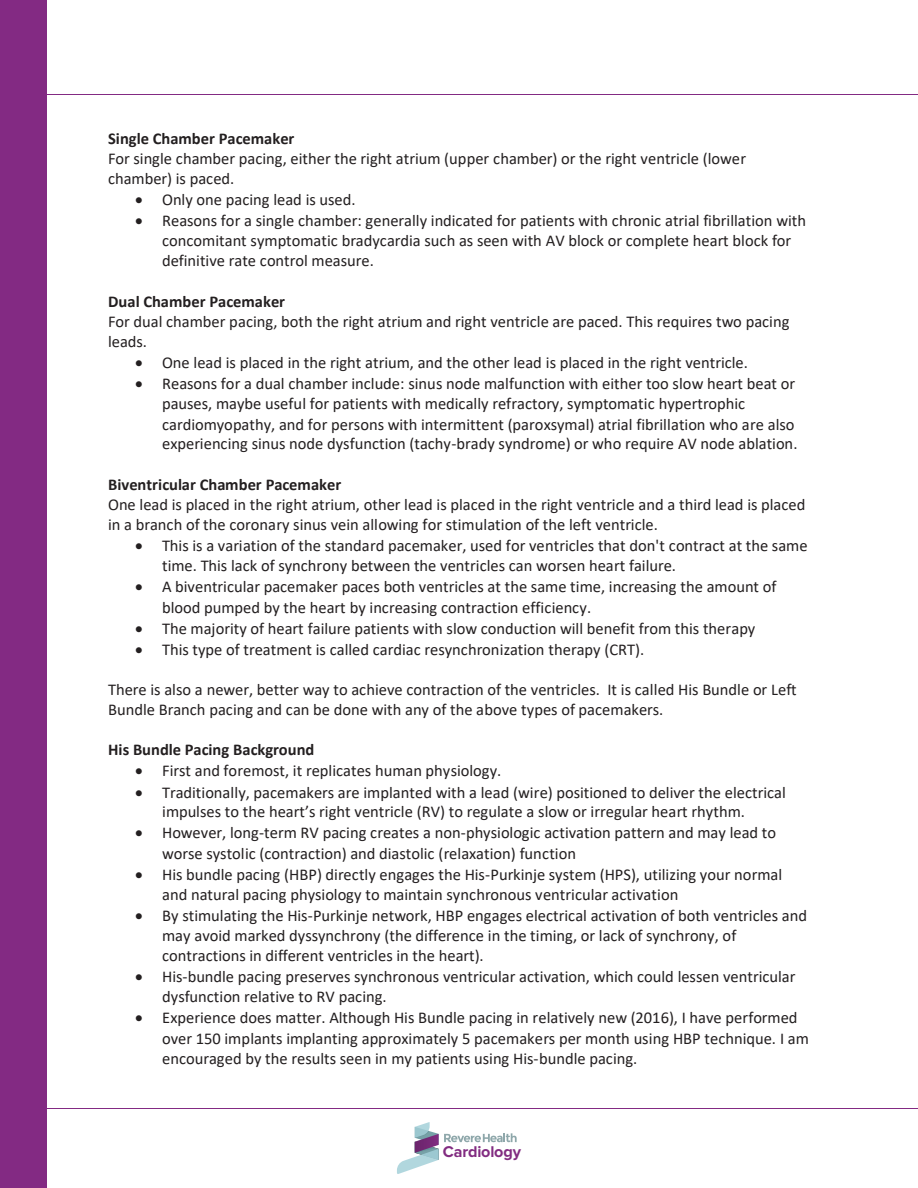
<style>
.page{position:relative;width:918px;height:1188px;background:#fff}
.page>*{position:absolute;margin:0;border:0;box-sizing:border-box;transform-origin:0 0}
.t1{font:16.5px/20.2px "Calibri";color:#231f20}
.t2{font:700 16.5px "Calibri";letter-spacing:.005em;color:#231f20}
.t3{font:700 16.2px "Proxima Nova";letter-spacing:-.01em;color:#822c81}
</style>
<div class="page">
<div style="left:0;top:0;width:46px;height:1188px;background:#832a83"></div>
<hr style="left:21px;top:94px;width:897px;height:1px;background:#832a83">
<hr style="left:21px;top:1108px;width:897px;height:1px;background:#832a83">
<svg style="left:397px;top:1122px;width:120px;height:52px"></svg>
<p class="t2" style="left:108px;top:127px;width:188px">Single Chamber Pacemaker</p>
<p class="t1" style="left:108px;top:148px;width:640px">For single chamber pacing, either the right atrium (upper chamber) or the right ventricle (lower chamber) is paced.</p>
<p class="t1" style="left:135px;top:189px;width:222px">• Only one pacing lead is used.</p>
<p class="t1" style="left:162px;top:210px;width:646px;text-indent:-27px">• Reasons for a single chamber: generally indicated for patients with chronic atrial fibrillation with concomitant symptomatic bradycardia such as seen with AV block or complete heart block for definitive rate control measure.</p>
<p class="t2" style="left:108px;top:290px;width:179px">Dual Chamber Pacemaker</p>
<p class="t1" style="left:108px;top:311px;width:683px">For dual chamber pacing, both the right atrium and right ventricle are paced. This requires two pacing leads.</p>
<p class="t1" style="left:135px;top:352px;width:614px">• One lead is placed in the right atrium, and the other lead is placed in the right ventricle.</p>
<p class="t1" style="left:162px;top:373px;width:637px;text-indent:-27px">• Reasons for a dual chamber include: sinus node malfunction with either too slow heart beat or pauses, maybe useful for patients with medically refractory, symptomatic hypertrophic cardiomyopathy, and for persons with intermittent (paroxsymal) atrial fibrillation who are also experiencing sinus node dysfunction (tachy-brady syndrome) or who require AV node ablation.</p>
<p class="t2" style="left:108px;top:473px;width:235px">Biventricular Chamber Pacemaker</p>
<p class="t1" style="left:108px;top:494px;width:699px">One lead is placed in the right atrium, other lead is placed in the right ventricle and a third lead is placed in a branch of the coronary sinus vein allowing for stimulation of the left ventricle.</p>
<p class="t1" style="left:162px;top:535px;width:647px;text-indent:-27px">• This is a variation of the standard pacemaker, used for ventricles that don't contract at the same time. This lack of synchrony between the ventricles can worsen heart failure.</p>
<p class="t1" style="left:162px;top:576px;width:616px;text-indent:-27px">• A biventricular pacemaker paces both ventricles at the same time, increasing the amount of blood pumped by the heart by increasing contraction efficiency.</p>
<p class="t1" style="left:135px;top:618px;width:622px">• The majority of heart failure patients with slow conduction will benefit from this therapy</p>
<p class="t1" style="left:135px;top:639px;width:511px">• This type of treatment is called cardiac resynchronization therapy (CRT).</p>
<p class="t1" style="left:108px;top:679px;width:690px">There is also a newer, better way to achieve contraction of the ventricles. It is called His Bundle or Left<br>Bundle Branch pacing and can be done with any of the above types of pacemakers.</p>
<p class="t2" style="left:108px;top:738px;width:208px">His Bundle Pacing Background</p>
<p class="t1" style="left:135px;top:760px;width:368px">• First and foremost, it replicates human physiology.</p>
<p class="t1" style="left:162px;top:782px;width:625px;text-indent:-27px">• Traditionally, pacemakers are implanted with a lead (wire) positioned to deliver the electrical impulses to the heart’s right ventricle (RV) to regulate a slow or irregular heart rhythm.</p>
<p class="t1" style="left:162px;top:822px;width:616px;text-indent:-27px">• However, long-term RV pacing creates a non-physiologic activation pattern and may lead to worse systolic (contraction) and diastolic (relaxation) function</p>
<p class="t1" style="left:162px;top:864px;width:621px;text-indent:-27px">• His bundle pacing (HBP) directly engages the His-Purkinje system (HPS), utilizing your normal and natural pacing physiology to maintain synchronous ventricular activation</p>
<p class="t1" style="left:162px;top:905px;width:646px;text-indent:-27px">• By stimulating the His-Purkinje network, HBP engages electrical activation of both ventricles and may avoid marked dyssynchrony (the difference in the timing, or lack of synchrony, of contractions in different ventricles in the heart).</p>
<p class="t1" style="left:162px;top:966px;width:635px;text-indent:-27px">• His-bundle pacing preserves synchronous ventricular activation, which could lessen ventricular dysfunction relative to RV pacing.</p>
<p class="t1" style="left:162px;top:1007px;width:648px;text-indent:-27px">• Experience does matter. Although His Bundle pacing in relatively new (2016), I have performed over 150 implants implanting approximately 5 pacemakers per month using HBP technique. I am encouraged by the results seen in my patients using His-bundle pacing.</p>
<p class="t3" style="left:443px;top:1142px;width:80px">Cardiology</p>
</div>
